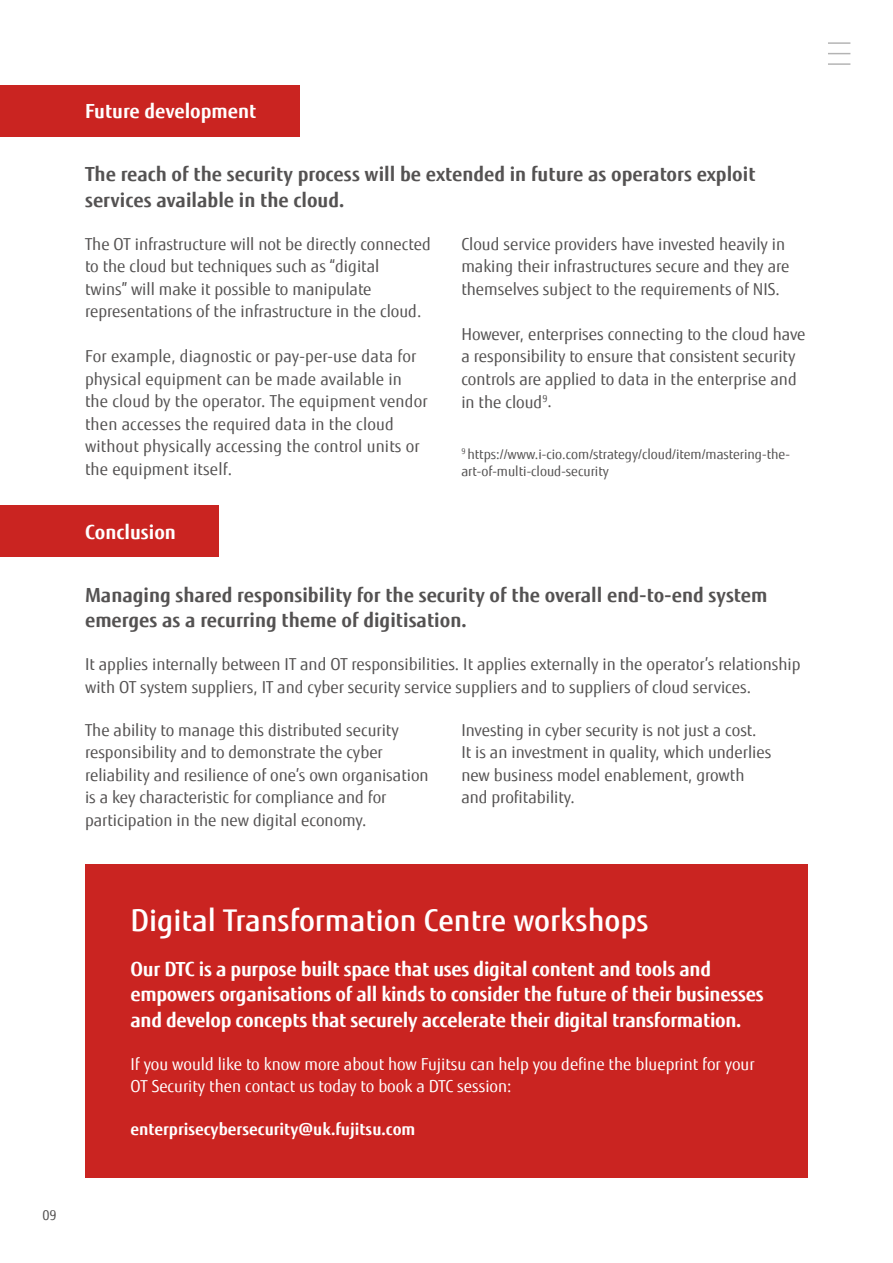
<style>
.page{position:relative;width:893px;height:1263px;background:#fff}
.page>*{position:absolute;margin:0;border:0;box-sizing:border-box;transform-origin:0 0}
.t1{font:500 30px "Fujitsu Sans";color:#fff}
.t2{font:700 19.5px/25.5px "Fujitsu Sans";letter-spacing:-.015em;color:#fff}
.t3{font:700 19.5px/25.5px "Fujitsu Sans";color:#545252}
.t4{font:16.5px/22.5px "Fujitsu Sans";color:#545252}
.t5{font:16.5px/22.5px "Fujitsu Sans";color:#fff}
.t6{font:700 16.5px "Fujitsu Sans";color:#fff}
.t7{font:13.5px/17.1px "Fujitsu Sans";color:#545252}
</style>
<div class="page">
<div style="left:0;top:85px;width:299px;height:51px;background:#ca2421"></div>
<div style="left:0;top:505px;width:218px;height:51px;background:#ca2421"></div>
<div style="left:85px;top:864px;width:723px;height:314px;background:#ca2421"></div>
<hr style="left:828px;top:42px;width:22px;height:2px;background:#000">
<hr style="left:828px;top:63px;width:22px;height:2px;background:#000">
<svg style="left:828px;top:53px;width:22px;height:1px"></svg>
<p class="t2" style="left:85px;top:99px;width:173px">Future development</p>
<p class="t3" style="left:85px;top:162px;width:672px">The reach of the security process will be extended in future as operators exploit services available in the cloud.</p>
<p class="t4" style="left:85px;top:233px;width:347px">The OT infrastructure will not be directly connected to the cloud but techniques such as “digital<br>twins” will make it possible to manipulate representations of the infrastructure in the cloud.</p>
<p class="t4" style="left:85px;top:345px;width:344px">For example, diagnostic or pay-per-use data for physical equipment can be made available in the cloud by the operator. The equipment vendor then accesses the required data in the cloud without physically accessing the control units or the equipment itself.</p>
<p class="t2" style="left:85px;top:519px;width:92px">Conclusion</p>
<p class="t4" style="left:461px;top:233px;width:330px">Cloud service providers have invested heavily in making their infrastructures secure and they are themselves subject to the requirements of NIS.</p>
<p class="t4" style="left:461px;top:323px;width:346px">However, enterprises connecting to the cloud have a responsibility to ensure that consistent security controls are applied to data in the enterprise and in the cloud<sup>9</sup>.</p>
<p class="t7" style="left:461px;top:445px;width:330px"><sup>9</sup> https://www.i-cio.com/strategy/cloud/item/mastering-the&shy;art-of-multi-cloud-security</p>
<p class="t3" style="left:85px;top:582px;width:684px">Managing shared responsibility for the security of the overall end-to-end system emerges as a recurring theme of digitisation.</p>
<p class="t4" style="left:85px;top:653px;width:717px">It applies internally between IT and OT responsibilities. It applies externally in the operator’s relationship with OT system suppliers, IT and cyber security service suppliers and to suppliers of cloud services.</p>
<p class="t4" style="left:85px;top:719px;width:345px">The ability to manage this distributed security responsibility and to demonstrate the cyber reliability and resilience of one’s own organisation is a key characteristic for compliance and for participation in the new digital economy.</p>
<p class="t4" style="left:461px;top:719px;width:312px">Investing in cyber security is not just a cost.<br>It is an investment in quality, which underlies new business model enablement, growth and profitability.</p>
<p class="t7" style="left:43px;top:1207px;width:16px">09</p>
<h1 class="t1" style="left:131px;top:901px;width:520px">Digital Transformation Centre workshops</h1>
<p class="t2" style="left:131px;top:956px;width:635px">Our DTC is a purpose built space that uses digital content and tools and empowers organisations of all kinds to consider the future of their businesses and develop concepts that securely accelerate their digital transformation.</p>
<p class="t5" style="left:131px;top:1053px;width:626px">If you would like to know more about how Fujitsu can help you define the blueprint for your<br>OT Security then contact us today to book a DTC session:</p>
<p class="t6" style="left:131px;top:1119px;width:286px">enterprisecybersecurity@uk.fujitsu.com</p>
</div>
